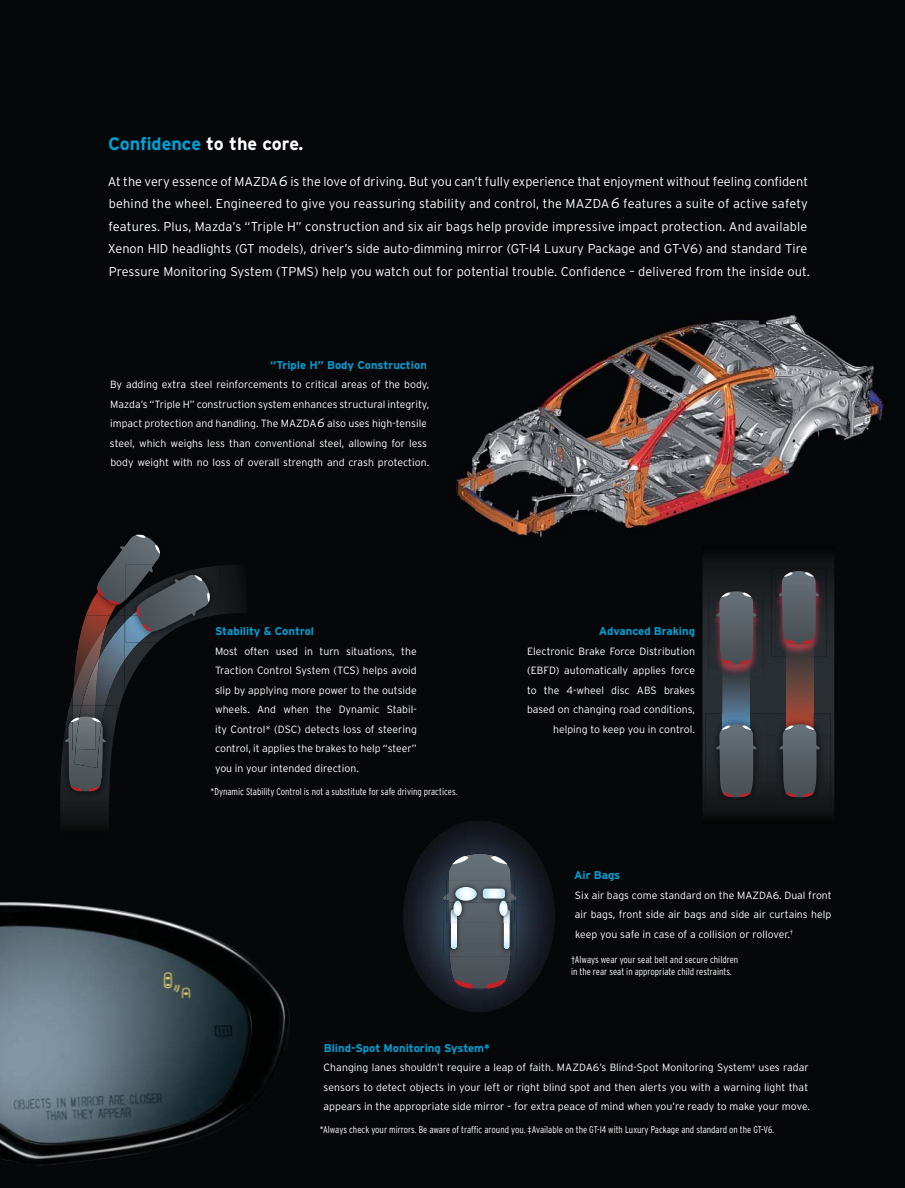
<style>
.page{position:relative;width:905px;height:1188px;background:#fff}
.page>*{position:absolute;margin:0;border:0;box-sizing:border-box;transform-origin:0 0}
.t1{font:700 18px "Interstate";color:#00a1d7}
.t2{font:300 12.75px/22.5px "Interstate";color:#fff}
.t3{font:700 11.25px "Interstate";color:#00a1d7}
.t4{font:300 10.5px/19.5px "Interstate";color:#fff}
.t5{font:300 condensed 9.75px/12px "Interstate";color:#fff}
.s1{color:#fff}
.s2{font-style:italic;font-size:14.25px}
.s3{font-style:italic;font-size:12px}
</style>
<div class="page">
<div style="left:0;top:0;width:904px;height:1188px;background:#060708"></div>
<img style="left:904px;top:0;width:1px;height:1188px">
<img style="left:0;top:902px;width:290px;height:264px">
<svg style="left:702px;top:559px;width:132px;height:254px;background:#38383c"></svg>
<svg style="left:60px;top:698px;width:60px;height:126px"></svg>
<img style="left:60px;top:706px;width:57px;height:96px">
<img style="left:82px;top:615px;width:15px;height:11px">
<img style="left:72px;top:626px;width:24px;height:80px">
<img style="left:72px;top:706px;width:7px;height:11px">
<img style="left:86px;top:593px;width:11px;height:23px">
<img style="left:96px;top:622px;width:28px;height:84px">
<img style="left:96px;top:706px;width:9px;height:11px">
<img style="left:82px;top:657px;width:17px;height:49px">
<img style="left:79px;top:706px;width:17px;height:10px">
<img style="left:75px;top:716px;width:21px;height:1px">
<svg style="left:64px;top:717px;width:43px;height:75px;background:#4b4f54"></svg>
<svg style="left:97px;top:534px;width:147px;height:158px"></svg>
<img style="left:403px;top:820px;width:152px;height:192px">
<svg style="left:442px;top:854px;width:75px;height:135px;background:#51555e"></svg>
<img style="left:446px;top:880px;width:68px;height:43px">
<img style="left:503px;top:909px;width:7px;height:14px">
<img style="left:450px;top:909px;width:7px;height:14px">
<svg style="left:455px;top:887px;width:21px;height:14px"></svg>
<svg style="left:483px;top:889px;width:22px;height:10px"></svg>
<svg style="left:453px;top:901px;width:9px;height:15px"></svg>
<svg style="left:499px;top:901px;width:8px;height:15px"></svg>
<img style="left:454px;top:315px;width:430px;height:223px">
<p class="t1" style="left:108px;top:136px;width:197px">Confidence <span class="s1">to the core.</span></p>
<p class="t2" style="left:108px;top:171px;width:703px">At the very essence of MAZDA<span class="s2">6</span> is the love of driving. But you can’t fully experience that enjoyment without feeling confident behind the wheel. Engineered to give you reassuring stability and control, the MAZDA<span class="s2">6</span> features a suite of active safety features. Plus, Mazda’s “Triple H” construction and six air bags help provide impressive impact protection. And available Xenon HID headlights (GT models), driver’s side auto-dimming mirror (GT-I4 Luxury Package and GT-V6) and standard Tire Pressure Monitoring System (TPMS) help you watch out for potential trouble. Confidence – delivered from the inside out.</p>
<p class="t3" style="left:270px;top:361px;width:158px">“Triple H” Body Construction</p>
<p class="t4" style="left:110px;top:376px;width:321px">By adding extra steel reinforcements to critical areas of the body, Mazda’s “Triple H” construction system enhances structural integrity, impact protection and handling. The MAZDA<span class="s3">6</span> also uses high-tensile steel, which weighs less than conventional steel, allowing for less body weight with no loss of overall strength and crash protection.</p>
<p class="t3" style="left:215px;top:627px;width:101px">Stability &amp; Control</p>
<p class="t4" style="left:215px;top:643px;width:203px;text-align:justify">Most often used in turn situations, the Traction Control System (TCS) helps avoid slip by applying more power to the outside wheels. And when the Dynamic Stabil&shy;ity Control* (DSC) detects loss of steering control, it applies the brakes to help “steer” you in your intended direction.</p>
<p class="t5" style="left:210px;top:787px;width:248px">*Dynamic Stability Control is not a substitute for safe driving practices.</p>
<p class="t3" style="left:598px;top:627px;width:98px">Advanced Braking</p>
<p class="t4" style="left:527px;top:643px;width:169px;text-align:right">Electronic Brake Force Distribution (EBFD) automatically applies force to the 4-wheel disc ABS brakes based on changing road conditions, helping to keep you in control.</p>
<p class="t3" style="left:574px;top:871px;width:48px">Air Bags</p>
<p class="t4" style="left:574px;top:886px;width:258px;text-align:justify">Six air bags come standard on the MAZDA6. Dual front air bags, front side air bags and side air curtains help keep you safe in case of a collision or rollover.<sup>†</sup></p>
<p class="t5" style="left:571px;top:955px;width:169px">†Always wear your seat belt and secure children in the rear seat in appropriate child restraints.</p>
<p class="t3" style="left:324px;top:1044px;width:167px">Blind-Spot Monitoring System*</p>
<p class="t4" style="left:323px;top:1059px;width:488px">Changing lanes shouldn’t require a leap of faith. MAZDA6’s Blind-Spot Monitoring System<sup>‡</sup> uses radar sensors to detect objects in your left or right blind spot and then alerts you with a warning light that appears in the appropriate side mirror – for extra peace of mind when you’re ready to make your move.</p>
<p class="t5" style="left:320px;top:1125px;width:456px">*Always check your mirrors. Be aware of traffic around you. ‡Available on the GT-I4 with Luxury Package and standard on the GT-V6.</p>
</div>
